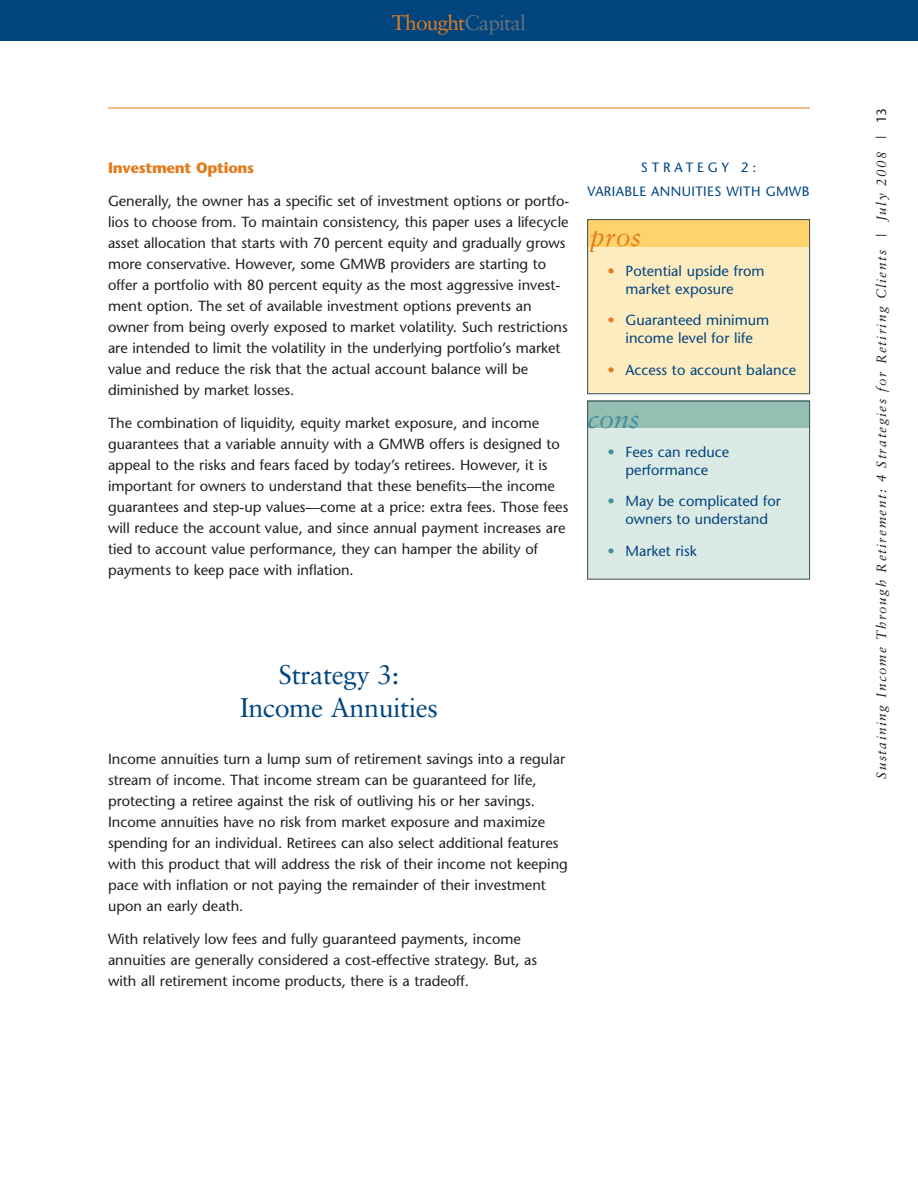
<style>
.page{position:relative;width:918px;height:1188px;background:#fff}
.page>*{position:absolute;margin:0;border:0;box-sizing:border-box;transform-origin:0 0}
.t1{font:27px/33px "Sabon";letter-spacing:-.015em;color:#01457f;text-align:center}
.t2{font:italic 27px "Sabon";color:#e37c1c}
.t3{font:italic 27px "Sabon";color:#428f9c}
.t4{font:21px "Sabon";letter-spacing:-.04em;color:#e37c1c}
.t5{font:700 15px "Stone Sans";letter-spacing:-.02em;color:#e37c1c}
.t6{font:14.7px/21px "Stone Sans";color:#231f20}
.t7{font:14.7px/18px "Stone Sans";color:#01457f;text-align:center}
.t8{font:italic 13.5px "Sabon";letter-spacing:.11em;color:#231f20}
.t9{font:13.5px/24px "Stone Sans";letter-spacing:.03em;color:#01457f;text-align:center}
.s1{color:#66747c}
.s2{color:#e37c1c}
.s3{color:#428f9c}
.s4{font-family:"Stone Sans";font-style:normal}
</style>
<div class="page">
<div style="left:0;top:0;width:918px;height:40px;background:#01457f"></div>
<hr style="left:108px;top:108px;width:702px;height:1px;background:#e37c1c">
<div style="left:587px;top:219px;width:223px;height:175px;background:#feecc1"></div>
<div style="left:587px;top:219px;width:223px;height:28px;background:#fed36b"></div>
<div style="left:587px;top:219px;width:223px;height:175px;border:1px solid #3a4b54"></div>
<div style="left:587px;top:401px;width:223px;height:178px;background:#dceae5"></div>
<div style="left:587px;top:401px;width:223px;height:27px;background:#95bfb3"></div>
<div style="left:587px;top:401px;width:223px;height:179px;border:1px solid #3a4b54"></div>
<h2 class="t4" style="left:392px;top:13px;width:136px">Thought<span class="s1">Capital</span></h2>
<p class="t5" style="left:108px;top:162px;width:148px">Investment Options</p>
<p class="t6" style="left:108px;top:192px;width:463px">Generally, the owner has a specific set of investment options or portfo&shy;lios to choose from. To maintain consistency, this paper uses a lifecycle asset allocation that starts with 70 percent equity and gradually grows more conservative. However, some GMWB providers are starting to offer a portfolio with 80 percent equity as the most aggressive invest&shy;ment option. The set of available investment options prevents an owner from being overly exposed to market volatility. Such restrictions are intended to limit the volatility in the underlying portfolio’s market value and reduce the risk that the actual account balance will be diminished by market losses.</p>
<p class="t6" style="left:108px;top:414px;width:462px">The combination of liquidity, equity market exposure, and income guarantees that a variable annuity with a GMWB offers is designed to appeal to the risks and fears faced by today’s retirees. However, it is important for owners to understand that these benefits—the income guarantees and step-up values—come at a price: extra fees. Those fees will reduce the account value, and since annual payment increases are tied to account value performance, they can hamper the ability of payments to keep pace with inflation.</p>
<p class="t9" style="left:588px;top:157px;width:223px">STRATEGY 2:<br>VARIABLE ANNUITIES WITH GMWB</p>
<h1 class="t2" style="left:590px;top:226px;width:53px">pros</h1>
<p class="t7" style="left:626px;top:263px;width:141px;text-align:left;text-indent:-18px"><span class="s2">•</span> Potential upside from market exposure</p>
<p class="t7" style="left:608px;top:312px;width:163px"><span class="s2">•</span> Guaranteed minimum income level for life</p>
<p class="t7" style="left:608px;top:362px;width:190px"><span class="s2">•</span> Access to account balance</p>
<h1 class="t3" style="left:587px;top:407px;width:54px">cons</h1>
<p class="t7" style="left:608px;top:444px;width:123px"><span class="s3">•</span> Fees can reduce performance</p>
<p class="t7" style="left:608px;top:494px;width:175px"><span class="s3">•</span> May be complicated for owners to understand</p>
<p class="t7" style="left:608px;top:543px;width:91px"><span class="s3">•</span> Market risk</p>
<h1 class="t1" style="left:240px;top:660px;width:199px">Strategy 3:<br>Income Annuities</h1>
<p class="t6" style="left:108px;top:750px;width:462px">Income annuities turn a lump sum of retirement savings into a regular stream of income. That income stream can be guaranteed for life, protecting a retiree against the risk of outliving his or her savings.<br>Income annuities have no risk from market exposure and maximize spending for an individual. Retirees can also select additional features with this product that will address the risk of their income not keeping pace with inflation or not paying the remainder of their investment upon an early death.</p>
<p class="t6" style="left:108px;top:930px;width:431px">With relatively low fees and fully guaranteed payments, income annuities are generally considered a cost-effective strategy. But, as with all retirement income products, there is a tradeoff.</p>
<p class="t8" style="left:876px;top:779px;width:672px;rotate:-90deg">Sustaining Income Through Retirement: 4 Strategies for Retiring Clients | July 2008 | <span class="s4">13</span></p>
</div>
